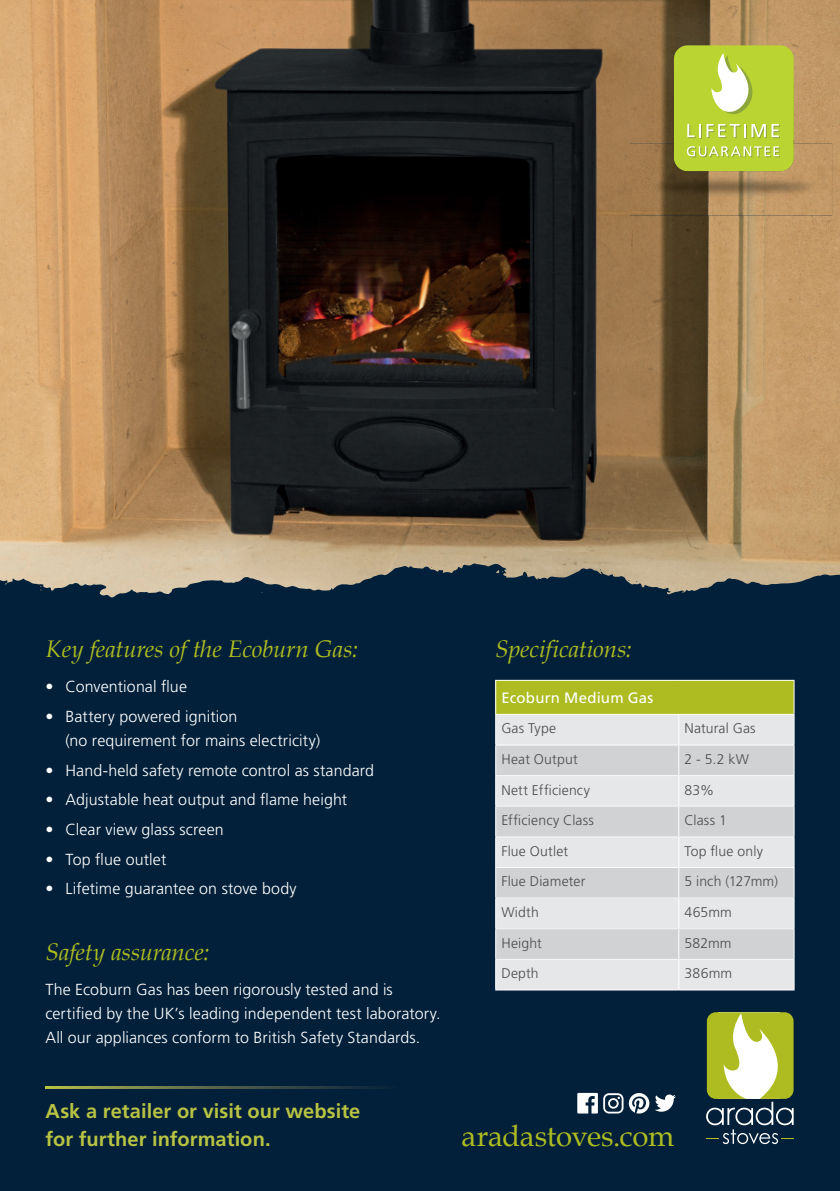
<style>
.page{position:relative;width:840px;height:1191px;background:#fff}
.page>*{position:absolute;margin:0;border:0;box-sizing:border-box;transform-origin:0 0}
.t1{font:29.4px "Book Antiqua";letter-spacing:-.01em;color:#aebc21}
.t2{font:italic 24px "Book Antiqua";letter-spacing:-.005em;color:#aebc21}
.t3{font:700 20px/28px "Frutiger LT Pro";letter-spacing:.005em;color:#b9c343}
.t4{font:300 16px/24px "Frutiger LT Pro";letter-spacing:.005em;color:#fff}
.t5{font:15px "Frutiger LT Pro";letter-spacing:.015em;color:#fff}
.t6{font:300 14px "Frutiger LT Pro";letter-spacing:.01em;color:#4b4c4d}
</style>
<div class="page">
<div style="left:0;top:0;width:839px;height:1191px;background:#022039"></div>
<img style="left:0;top:0;width:839px;height:563px">
<svg style="left:706px;top:1012px;width:88px;height:132px"></svg>
<svg style="left:45px;top:1086px;width:338px;height:2px"></svg>
<svg style="left:0;top:563px;width:839px;height:35px"></svg>
<img style="left:629px;top:144px;width:202px;height:71px">
<svg style="left:673px;top:45px;width:120px;height:126px;background:#bdd34a"></svg>
<svg style="left:577px;top:1093px;width:20px;height:20px"></svg>
<svg style="left:603px;top:1093px;width:72px;height:20px"></svg>
<div style="left:495px;top:680px;width:298px;height:34px;background:#aebc21"></div>
<div style="left:496px;top:715px;width:297px;height:274px;background:#e6e7e9"></div>
<svg style="left:496px;top:745px;width:297px;height:214px;background:#dadbdd"></svg>
<svg style="left:678px;top:715px;width:1px;height:29px"></svg>
<hr style="left:678px;top:745px;width:1px;height:30px;background:#fff">
<svg style="left:678px;top:776px;width:1px;height:29px"></svg>
<hr style="left:678px;top:806px;width:1px;height:30px;background:#fff">
<hr style="left:678px;top:837px;width:1px;height:30px;background:#fff">
<svg style="left:678px;top:868px;width:1px;height:29px"></svg>
<hr style="left:678px;top:898px;width:1px;height:30px;background:#fff">
<hr style="left:678px;top:929px;width:1px;height:30px;background:#fff">
<svg style="left:678px;top:960px;width:1px;height:29px"></svg>
<hr style="left:495px;top:680px;width:183px;height:1px;background:#fff">
<hr style="left:495px;top:681px;width:1px;height:33px;background:#fff">
<hr style="left:678px;top:680px;width:116px;height:1px;background:#fff">
<hr style="left:793px;top:681px;width:1px;height:33px;background:#fff">
<hr style="left:495px;top:745px;width:1px;height:30px;background:#fff">
<hr style="left:793px;top:745px;width:1px;height:30px;background:#fff">
<hr style="left:495px;top:775px;width:183px;height:1px;background:#fff">
<svg style="left:495px;top:776px;width:1px;height:29px"></svg>
<hr style="left:678px;top:775px;width:116px;height:1px;background:#fff">
<svg style="left:793px;top:776px;width:1px;height:29px"></svg>
<hr style="left:495px;top:805px;width:183px;height:1px;background:#fff">
<hr style="left:495px;top:806px;width:1px;height:30px;background:#fff">
<hr style="left:678px;top:805px;width:116px;height:1px;background:#fff">
<hr style="left:793px;top:806px;width:1px;height:30px;background:#fff">
<hr style="left:495px;top:836px;width:183px;height:1px;background:#fff">
<hr style="left:495px;top:837px;width:1px;height:30px;background:#fff">
<hr style="left:678px;top:836px;width:116px;height:1px;background:#fff">
<hr style="left:793px;top:837px;width:1px;height:30px;background:#fff">
<hr style="left:495px;top:867px;width:183px;height:1px;background:#fff">
<svg style="left:495px;top:868px;width:1px;height:29px"></svg>
<hr style="left:678px;top:867px;width:116px;height:1px;background:#fff">
<svg style="left:793px;top:868px;width:1px;height:29px"></svg>
<hr style="left:495px;top:897px;width:183px;height:1px;background:#fff">
<hr style="left:495px;top:898px;width:1px;height:30px;background:#fff">
<hr style="left:678px;top:897px;width:116px;height:1px;background:#fff">
<hr style="left:793px;top:898px;width:1px;height:30px;background:#fff">
<hr style="left:495px;top:928px;width:183px;height:1px;background:#fff">
<hr style="left:495px;top:929px;width:1px;height:30px;background:#fff">
<hr style="left:678px;top:928px;width:116px;height:1px;background:#fff">
<hr style="left:793px;top:929px;width:1px;height:30px;background:#fff">
<hr style="left:495px;top:959px;width:183px;height:1px;background:#fff">
<svg style="left:495px;top:960px;width:1px;height:29px"></svg>
<hr style="left:678px;top:959px;width:116px;height:1px;background:#fff">
<svg style="left:793px;top:960px;width:1px;height:29px"></svg>
<hr style="left:495px;top:989px;width:183px;height:1px;background:#fff">
<hr style="left:678px;top:989px;width:116px;height:1px;background:#fff">
<hr style="left:495px;top:714px;width:183px;height:1px;background:#fff">
<svg style="left:495px;top:715px;width:1px;height:29px"></svg>
<hr style="left:678px;top:714px;width:116px;height:1px;background:#fff">
<svg style="left:793px;top:715px;width:1px;height:29px"></svg>
<hr style="left:495px;top:744px;width:183px;height:1px;background:#fff">
<hr style="left:678px;top:744px;width:116px;height:1px;background:#fff">
<h2 class="t2" style="left:45px;top:632px;width:313px">Key features of the Ecoburn Gas:</h2>
<p class="t4" style="left:45px;top:675px;width:143px">• Conventional flue</p>
<p class="t4" style="left:65px;top:704px;width:256px;text-indent:-20px">• Battery powered ignition<br>(no requirement for mains electricity)</p>
<p class="t4" style="left:45px;top:758px;width:330px">• Hand-held safety remote control as standard</p>
<p class="t4" style="left:45px;top:788px;width:303px">• Adjustable heat output and flame height</p>
<p class="t4" style="left:45px;top:817px;width:180px">• Clear view glass screen</p>
<p class="t4" style="left:45px;top:847px;width:122px">• Top flue outlet</p>
<p class="t4" style="left:45px;top:877px;width:252px">• Lifetime guarantee on stove body</p>
<h2 class="t2" style="left:45px;top:934px;width:165px">Safety assurance:</h2>
<p class="t4" style="left:45px;top:977px;width:396px">The Ecoburn Gas has been rigorously tested and is certified by the UK’s leading independent test laboratory.<br>All our appliances conform to British Safety Standards.</p>
<p class="t3" style="left:45px;top:1096px;width:316px">Ask a retailer or visit our website for further information.</p>
<h2 class="t2" style="left:495px;top:632px;width:138px">Specifications:</h2>
<p class="t5" style="left:501px;top:689px;width:153px">Ecoburn Medium Gas</p>
<p class="t6" style="left:501px;top:720px;width:56px">Gas Type</p>
<p class="t6" style="left:684px;top:720px;width:73px">Natural Gas</p>
<p class="t6" style="left:501px;top:751px;width:78px">Heat Output</p>
<p class="t6" style="left:684px;top:751px;width:66px">2 - 5.2 kW</p>
<p class="t6" style="left:501px;top:781px;width:90px">Nett Efficiency</p>
<p class="t6" style="left:684px;top:781px;width:31px">83%</p>
<p class="t6" style="left:501px;top:812px;width:94px">Efficiency Class</p>
<p class="t6" style="left:684px;top:812px;width:44px">Class 1</p>
<p class="t6" style="left:501px;top:842px;width:68px">Flue Outlet</p>
<p class="t6" style="left:684px;top:842px;width:80px">Top flue only</p>
<p class="t6" style="left:501px;top:873px;width:85px">Flue Diameter</p>
<p class="t6" style="left:684px;top:873px;width:95px">5 inch (127mm)</p>
<p class="t6" style="left:501px;top:904px;width:39px">Width</p>
<p class="t6" style="left:684px;top:904px;width:49px">465mm</p>
<p class="t6" style="left:501px;top:934px;width:42px">Height</p>
<p class="t6" style="left:684px;top:934px;width:49px">582mm</p>
<p class="t6" style="left:501px;top:965px;width:39px">Depth</p>
<p class="t6" style="left:684px;top:965px;width:49px">386mm</p>
<h1 class="t1" style="left:461px;top:1115px;width:214px">aradastoves.com</h1>
</div>
